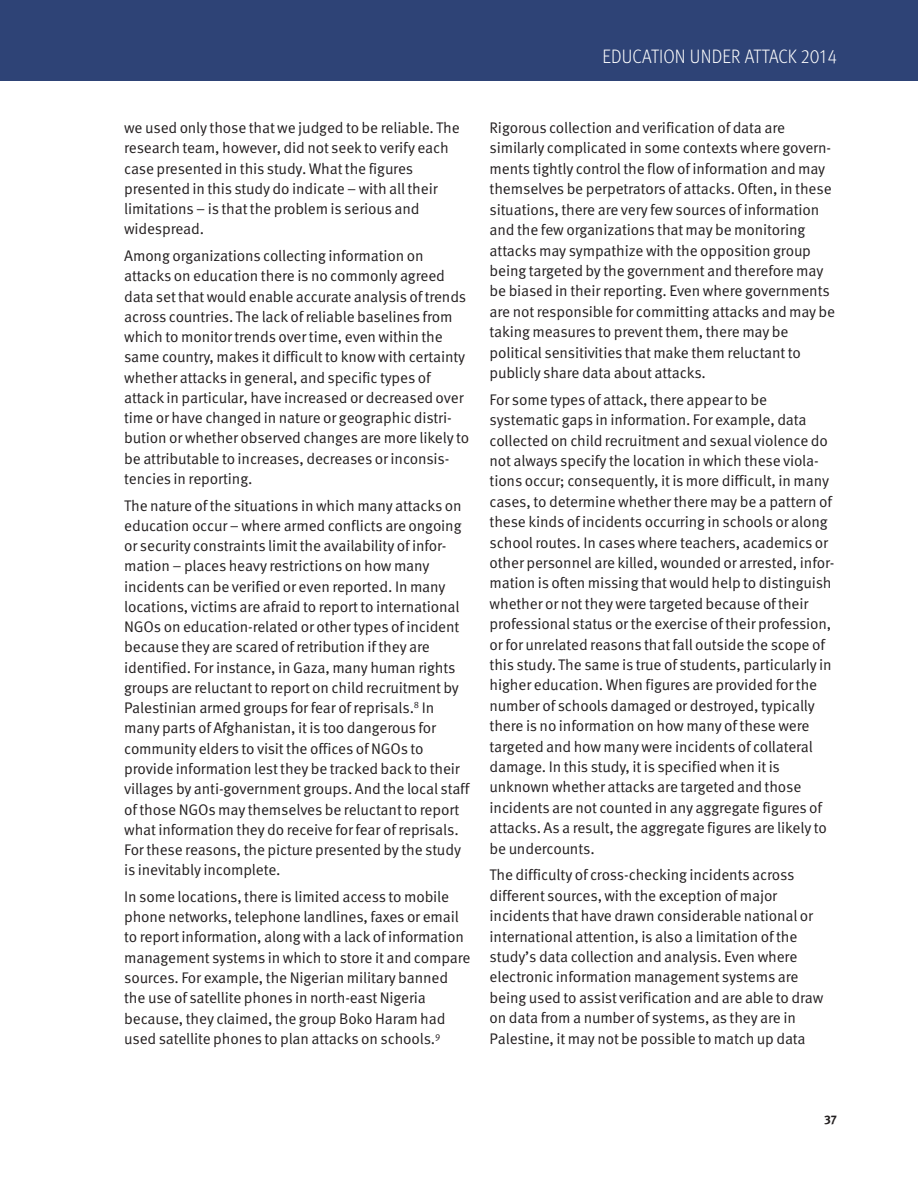
<style>
.page{position:relative;width:918px;height:1188px;background:#fff}
.page>*{position:absolute;margin:0;border:0;box-sizing:border-box;transform-origin:0 0}
.t1{font:300 19.5px "Meta Pro";letter-spacing:.01em;color:#fff;scale:.9 1}
.t2{font:15.3px/20.4px "Meta Pro Norm";letter-spacing:-.01em;color:#231f20}
.t3{font:700 12.3px "Meta Pro";color:#231f20}
</style>
<div class="page">
<div style="left:0;top:0;width:918px;height:81px;background:#2e4376"></div>
<hr style="left:0;top:0;width:1px;height:81px;background:#0c0707">
<p class="t1" style="left:602px;top:49px;width:262px">EDUCATION UNDER ATTACK 2014</p>
<p class="t2" style="left:124px;top:119px;width:337px">we used only those that we judged to be reliable. The research team, however, did not seek to verify each case presented in this study. What the figures presented in this study do indicate – with all their limitations – is that the problem is serious and widespread.</p>
<p class="t2" style="left:124px;top:247px;width:347px">Among organizations collecting information on attacks on education there is no commonly agreed data set that would enable accurate analysis of trends across countries. The lack of reliable baselines from which to monitor trends over time, even within the same country, makes it difficult to know with certainty whether attacks in general, and specific types of attack in particular, have increased or decreased over time or have changed in nature or geographic distri&shy;bution or whether observed changes are more likely to be attributable to increases, decreases or inconsis&shy;tencies in reporting.</p>
<p class="t2" style="left:124px;top:496px;width:347px">The nature of the situations in which many attacks on education occur – where armed conflicts are ongoing or security constraints limit the availability of infor&shy;mation – places heavy restrictions on how many incidents can be verified or even reported. In many locations, victims are afraid to report to international NGOs on education-related or other types of incident because they are scared of retribution if they are identified. For instance, in Gaza, many human rights groups are reluctant to report on child recruitment by Palestinian armed groups for fear of reprisals.<sup>8</sup> In many parts of Afghanistan, it is too dangerous for community elders to visit the offices of NGOs to provide information lest they be tracked back to their villages by anti-government groups. And the local staff of those NGOs may themselves be reluctant to report what information they do receive for fear of reprisals.<br>For these reasons, the picture presented by the study is inevitably incomplete.</p>
<p class="t2" style="left:124px;top:888px;width:348px">In some locations, there is limited access to mobile phone networks, telephone landlines, faxes or email to report information, along with a lack of information management systems in which to store it and compare sources. For example, the Nigerian military banned the use of satellite phones in north-east Nigeria because, they claimed, the group Boko Haram had used satellite phones to plan attacks on schools.<sup>9</sup></p>
<p class="t2" style="left:490px;top:119px;width:347px">Rigorous collection and verification of data are similarly complicated in some contexts where govern&shy;ments tightly control the flow of information and may themselves be perpetrators of attacks. Often, in these situations, there are very few sources of information and the few organizations that may be monitoring attacks may sympathize with the opposition group being targeted by the government and therefore may be biased in their reporting. Even where governments are not responsible for committing attacks and may be taking measures to prevent them, there may be political sensitivities that make them reluctant to publicly share data about attacks.</p>
<p class="t2" style="left:490px;top:390px;width:346px">For some types of attack, there appear to be systematic gaps in information. For example, data collected on child recruitment and sexual violence do not always specify the location in which these viola&shy;tions occur; consequently, it is more difficult, in many cases, to determine whether there may be a pattern of these kinds of incidents occurring in schools or along school routes. In cases where teachers, academics or other personnel are killed, wounded or arrested, infor&shy;mation is often missing that would help to distinguish whether or not they were targeted because of their professional status or the exercise of their profession, or for unrelated reasons that fall outside the scope of this study. The same is true of students, particularly in higher education. When figures are provided for the number of schools damaged or destroyed, typically there is no information on how many of these were targeted and how many were incidents of collateral damage. In this study, it is specified when it is unknown whether attacks are targeted and those incidents are not counted in any aggregate figures of attacks. As a result, the aggregate figures are likely to be undercounts.</p>
<p class="t2" style="left:490px;top:866px;width:335px">The difficulty of cross-checking incidents across different sources, with the exception of major incidents that have drawn considerable national or international attention, is also a limitation of the study’s data collection and analysis. Even where electronic information management systems are being used to assist verification and are able to draw on data from a number of systems, as they are in Palestine, it may not be possible to match up data</p>
<p class="t3" style="left:824px;top:1113px;width:14px">37</p>
</div>
